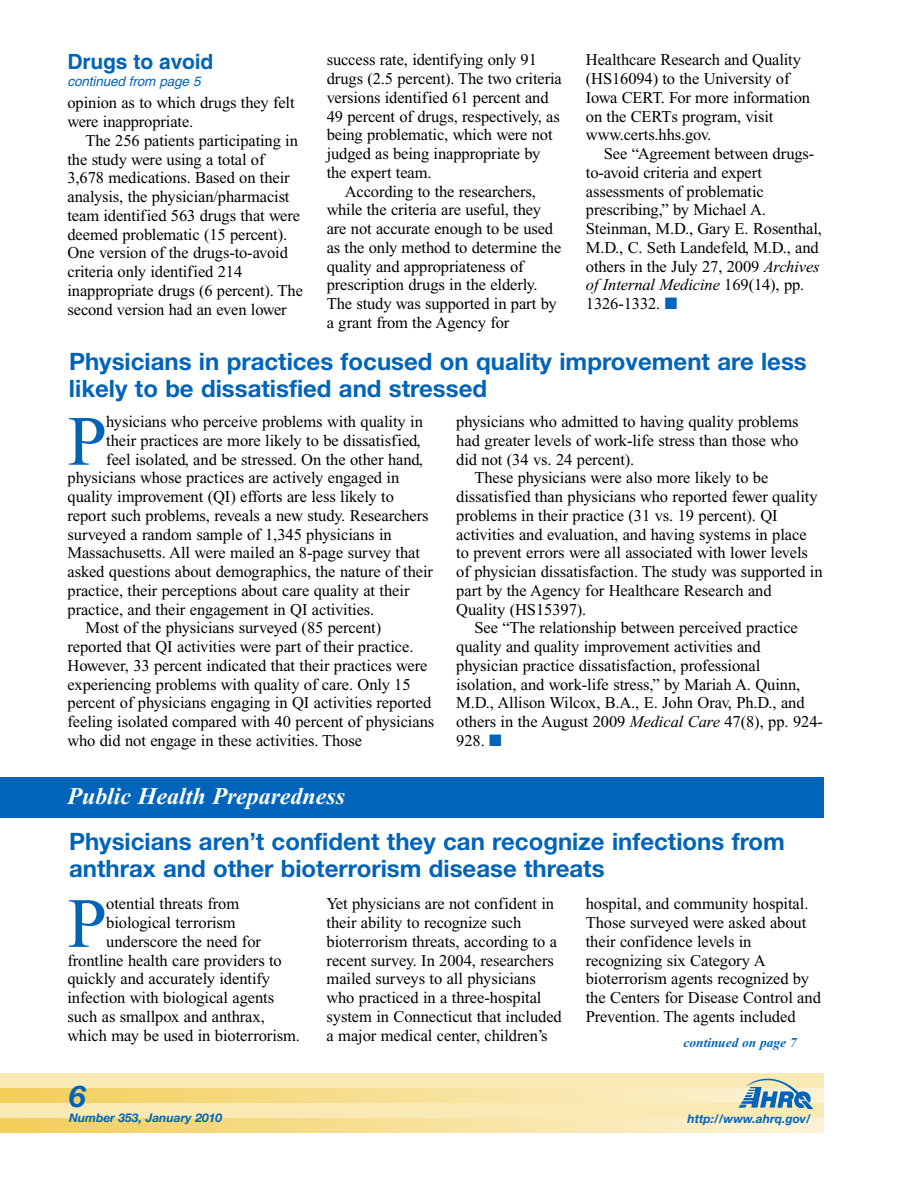
<style>
.page{position:relative;width:918px;height:1188px;background:#fff}
.page>*{position:absolute;margin:0;border:0;box-sizing:border-box;transform-origin:0 0}
.t1{font:70.5px "Times New Roman";color:#0064ba}
.t2{font:italic 700 30px "Helvetica Neue";color:#0064ba}
.t3{font:700 24px/27px "Helvetica Neue";color:#0064ba}
.t4{font:italic 700 24px "Times New Roman";color:#fff}
.t5{font:700 21px "Helvetica";letter-spacing:-.01em;color:#0064ba}
.t6{font:16.5px/18.8px "Times New Roman";letter-spacing:-.005em;color:#000}
.t7{font:italic 13.5px "Helvetica";letter-spacing:-.01em;color:#0064ba}
.t8{font:italic 700 13.5px "Times New Roman";color:#0064ba}
.t9{font:italic 700 12px "Helvetica Neue";color:#0064ba}
.s1{font-style:italic}
.s2{color:#0064ba}
</style>
<div class="page">
<div style="left:0;top:1073px;width:823px;height:59px;background:#f9e9b4"></div>
<svg style="left:0;top:1089px;width:823px;height:13px"></svg>
<svg style="left:0;top:1119px;width:823px;height:13px"></svg>
<img style="left:736px;top:1078px;width:80px;height:32px">
<div style="left:0;top:778px;width:824px;height:40px;background:#0064ba"></div>
<p class="t5" style="left:68px;top:54px;width:147px">Drugs to avoid</p>
<p class="t7" style="left:68px;top:76px;width:135px">continued from page 5</p>
<p class="t6" style="left:68px;top:95px;width:229px">opinion as to which drugs they felt were inappropriate.</p>
<p class="t6" style="left:68px;top:133px;width:237px;text-indent:18px">The 256 patients participating in the study were using a total of 3,678 medications. Based on their analysis, the physician/pharmacist team identified 563 drugs that were deemed problematic (15 percent).<br>One version of the drugs-to-avoid criteria only identified 214 inappropriate drugs (6 percent). The second version had an even lower</p>
<p class="t6" style="left:327px;top:52px;width:212px">success rate, identifying only 91</p>
<p class="t6" style="left:327px;top:71px;width:237px">drugs (2.5 percent). The two criteria</p>
<p class="t6" style="left:327px;top:90px;width:223px">versions identified 61 percent and</p>
<p class="t6" style="left:327px;top:108px;width:235px">49 percent of drugs, respectively, as</p>
<p class="t6" style="left:327px;top:127px;width:227px">being problematic, which were not</p>
<p class="t6" style="left:327px;top:146px;width:215px">judged as being inappropriate by</p>
<p class="t6" style="left:327px;top:165px;width:106px">the expert team.</p>
<p class="t6" style="left:345px;top:183px;width:193px">According to the researchers,</p>
<p class="t6" style="left:327px;top:202px;width:216px">while the criteria are useful, they</p>
<p class="t6" style="left:327px;top:221px;width:228px">are not accurate enough to be used</p>
<p class="t6" style="left:327px;top:240px;width:236px">as the only method to determine the</p>
<p class="t6" style="left:327px;top:258px;width:198px">quality and appropriateness of</p>
<p class="t6" style="left:327px;top:277px;width:212px">prescription drugs in the elderly.</p>
<p class="t6" style="left:327px;top:296px;width:232px">The study was supported in part by</p>
<p class="t6" style="left:327px;top:315px;width:184px">a grant from the Agency for</p>
<p class="t6" style="left:586px;top:52px;width:226px">Healthcare Research and Quality (HS16094) to the University of<br>Iowa CERT. For more information on the CERTs program, visit www.certs.hhs.gov.</p>
<p class="t6" style="left:586px;top:146px;width:238px;text-indent:18px">See “Agreement between drugs&shy;to-avoid criteria and expert assessments of problematic prescribing,” by Michael A.<br>Steinman, M.D., Gary E. Rosenthal,<br>M.D., C. Seth Landefeld, M.D., and others in the July 27, 2009 <span class="s1">Archives of Internal Medicine</span> 169(14), pp.<br>1326-1332. <span class="s2">■</span></p>
<h3 class="t3" style="left:69px;top:350px;width:739px">Physicians in practices focused on quality improvement are less likely to be dissatisfied and stressed</h3>
<h1 class="t1" style="left:68px;top:416px;width:41px">P</h1>
<p class="t6" style="left:106px;top:414px;width:318px">hysicians who perceive problems with quality in</p>
<p class="t6" style="left:106px;top:433px;width:316px">their practices are more likely to be dissatisfied,</p>
<p class="t6" style="left:106px;top:451px;width:318px">feel isolated, and be stressed. On the other hand,</p>
<p class="t6" style="left:68px;top:470px;width:333px">physicians whose practices are actively engaged in</p>
<p class="t6" style="left:68px;top:489px;width:328px">quality improvement (QI) efforts are less likely to</p>
<p class="t6" style="left:68px;top:508px;width:363px">report such problems, reveals a new study. Researchers</p>
<p class="t6" style="left:68px;top:526px;width:326px">surveyed a random sample of 1,345 physicians in</p>
<p class="t6" style="left:68px;top:545px;width:354px">Massachusetts. All were mailed an 8-page survey that</p>
<p class="t6" style="left:68px;top:564px;width:367px">asked questions about demographics, the nature of their</p>
<p class="t6" style="left:68px;top:583px;width:344px">practice, their perceptions about care quality at their</p>
<p class="t6" style="left:68px;top:601px;width:308px">practice, and their engagement in QI activities.</p>
<p class="t6" style="left:86px;top:620px;width:297px">Most of the physicians surveyed (85 percent)</p>
<p class="t6" style="left:68px;top:639px;width:348px">reported that QI activities were part of their practice.</p>
<p class="t6" style="left:68px;top:658px;width:361px">However, 33 percent indicated that their practices were</p>
<p class="t6" style="left:68px;top:676px;width:345px">experiencing problems with quality of care. Only 15</p>
<p class="t6" style="left:68px;top:695px;width:365px">percent of physicians engaging in QI activities reported</p>
<p class="t6" style="left:68px;top:714px;width:368px">feeling isolated compared with 40 percent of physicians</p>
<p class="t6" style="left:68px;top:733px;width:296px">who did not engage in these activities. Those</p>
<h3 class="t4" style="left:68px;top:788px;width:279px">Public Health Preparedness</h3>
<p class="t6" style="left:456px;top:414px;width:344px">physicians who admitted to having quality problems</p>
<p class="t6" style="left:456px;top:433px;width:344px">had greater levels of work-life stress than those who</p>
<p class="t6" style="left:456px;top:451px;width:180px">did not (34 vs. 24 percent).</p>
<p class="t6" style="left:474px;top:470px;width:296px">These physicians were also more likely to be</p>
<p class="t6" style="left:456px;top:489px;width:363px">dissatisfied than physicians who reported fewer quality</p>
<p class="t6" style="left:456px;top:508px;width:323px">problems in their practice (31 vs. 19 percent). QI</p>
<p class="t6" style="left:456px;top:526px;width:352px">activities and evaluation, and having systems in place</p>
<p class="t6" style="left:456px;top:545px;width:353px">to prevent errors were all associated with lower levels</p>
<p class="t6" style="left:456px;top:564px;width:368px">of physician dissatisfaction. The study was supported in</p>
<p class="t6" style="left:456px;top:583px;width:317px">part by the Agency for Healthcare Research and</p>
<p class="t6" style="left:456px;top:601px;width:132px">Quality (HS15397).</p>
<p class="t6" style="left:474px;top:620px;width:325px">See “The relationship between perceived practice</p>
<p class="t6" style="left:456px;top:639px;width:306px">quality and quality improvement activities and</p>
<p class="t6" style="left:456px;top:658px;width:305px">physician practice dissatisfaction, professional</p>
<p class="t6" style="left:456px;top:676px;width:346px">isolation, and work-life stress,” by Mariah A. Quinn,</p>
<p class="t6" style="left:456px;top:695px;width:350px">M.D., Allison Wilcox, B.A., E. John Orav, Ph.D., and</p>
<p class="t6" style="left:456px;top:714px;width:368px">others in the August 2009 <span class="s1">Medical Care</span> 47(8), pp. 924-</p>
<p class="t6" style="left:456px;top:733px;width:47px">928. <span class="s2">■</span></p>
<h3 class="t3" style="left:69px;top:830px;width:718px">Physicians aren’t confident they can recognize infections from anthrax and other bioterrorism disease threats</h3>
<h1 class="t1" style="left:68px;top:898px;width:41px">P</h1>
<p class="t6" style="left:106px;top:896px;width:134px">otential threats from</p>
<p class="t6" style="left:106px;top:915px;width:131px">biological terrorism</p>
<p class="t6" style="left:106px;top:934px;width:156px">underscore the need for</p>
<p class="t6" style="left:67px;top:952px;width:216px">frontline health care providers to</p>
<p class="t6" style="left:67px;top:971px;width:204px">quickly and accurately identify</p>
<p class="t6" style="left:67px;top:990px;width:208px">infection with biological agents</p>
<p class="t6" style="left:67px;top:1009px;width:199px">such as smallpox and anthrax,</p>
<p class="t6" style="left:67px;top:1027px;width:234px">which may be used in bioterrorism.</p>
<h2 class="t2" style="left:69px;top:1085px;width:18px">6</h2>
<p class="t9" style="left:69px;top:1113px;width:155px">Number 353, January 2010</p>
<p class="t6" style="left:327px;top:896px;width:237px">Yet physicians are not confident in their ability to recognize such bioterrorism threats, according to a recent survey. In 2004, researchers mailed surveys to all physicians who practiced in a three-hospital system in Connecticut that included a major medical center, children’s</p>
<p class="t6" style="left:586px;top:896px;width:237px">hospital, and community hospital.<br>Those surveyed were asked about their confidence levels in recognizing six Category A bioterrorism agents recognized by the Centers for Disease Control and<br>Prevention. The agents included</p>
<p class="t8" style="left:683px;top:1038px;width:115px">continued on page 7</p>
<p class="t9" style="left:687px;top:1115px;width:125px">http://www.ahrq.gov/</p>
</div>
